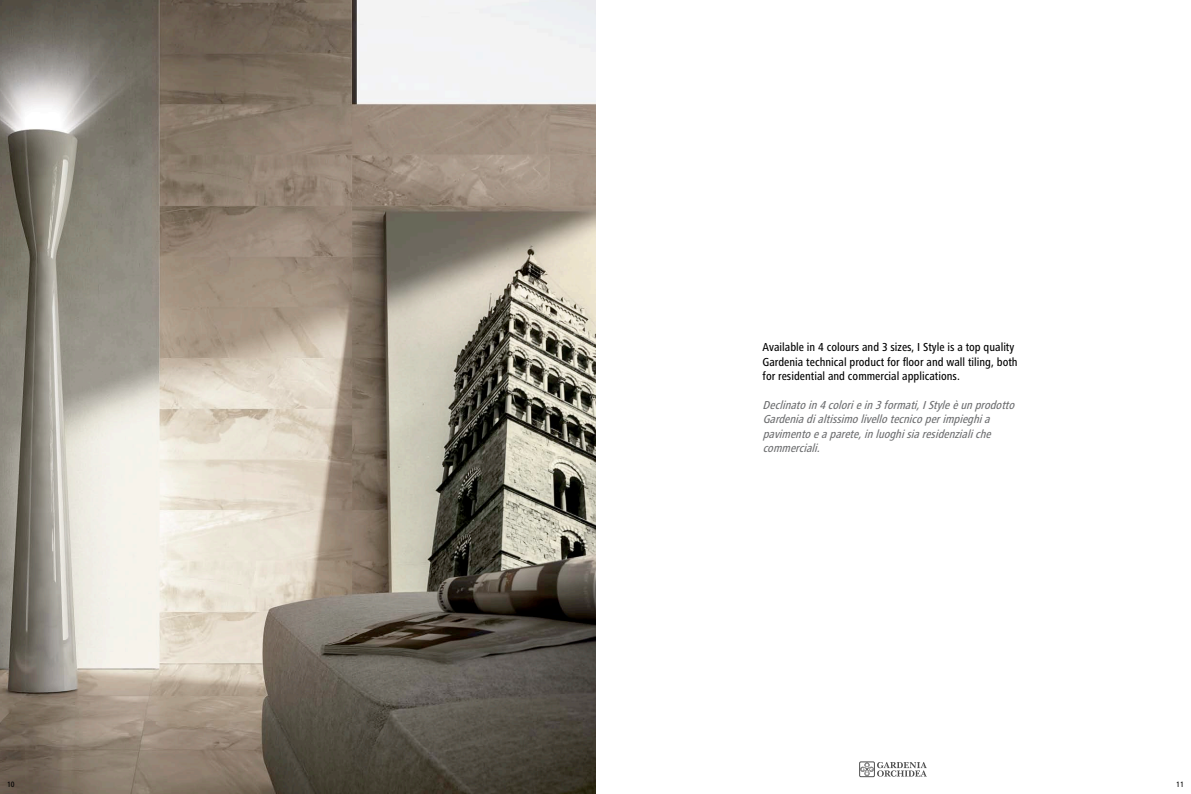
<style>
.page{position:relative;width:1191px;height:794px;background:#fff}
.page>*{position:absolute;margin:0;border:0;box-sizing:border-box;transform-origin:0 0}
.t1{font:italic 500 condensed 12px/14.4px "Frutiger Next LT";color:#6d6e70}
.t2{font:500 condensed 12px/14.4px "Frutiger Next LT";color:#000}
.t3{font:500 condensed 8px "Frutiger Next LT";color:#000}
</style>
<div class="page">
<img style="left:0;top:0;width:595px;height:794px">
<div style="left:859px;top:761px;width:15px;height:16px;border:1px solid #000"></div>
<svg style="left:860px;top:762px;width:67px;height:14px"></svg>
<p class="t2" style="left:762px;top:340px;width:256px">Available in 4 colours and 3 sizes, I Style is a top quality<br>Gardenia technical product for floor and wall tiling, both for residential and commercial applications.</p>
<p class="t1" style="left:762px;top:398px;width:257px">Declinatoin4coloriein3formati,IStyleèunprodotto Gardeniadialtissimolivellotecnicoperimpieghia pavimentoeaparete,inluoghisiaresidenzialiche commerciali.</p>
<p class="t3" style="left:7px;top:779px;width:9px">10</p>
<p class="t3" style="left:1176px;top:779px;width:9px">11</p>
</div>
